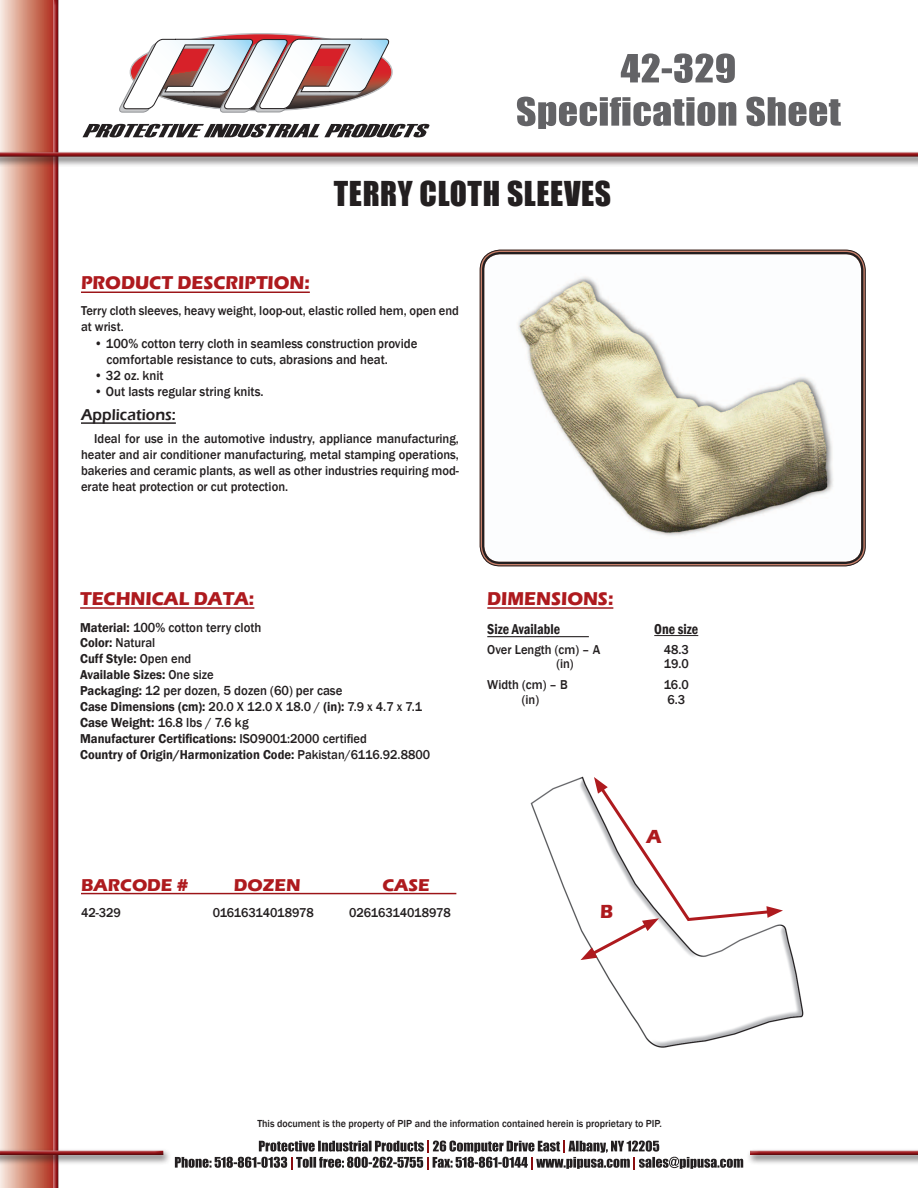
<style>
.page{position:relative;width:918px;height:1188px;background:#fff}
.page>*{position:absolute;margin:0;border:0;box-sizing:border-box;transform-origin:0 0}
.t1{font:31.5px "Impact";letter-spacing:.02em;color:#231f20}
.t2{font:700 19.5px "Eras ITC";color:#ae1a1e;scale:.95 1}
.t3{font:700 19.05px "Eras ITC";color:#ae1a1e;scale:.95 1}
.t4{font:700 17.7px "Eras ITC";color:#ae1a1e}
.header_small{font:600 16.2px "Eras ITC";color:#231f20;scale:.95 1}
.body_text{font:600 condensed 14.7px "Franklin Gothic";color:#231f20;scale:.95 1}
.body_text-2{font:500 13.5px "Franklin Gothic";color:#231f20;scale:.95 1}
.body_text-3{font:500 13.2px/15.9px "Franklin Gothic";color:#231f20;scale:.95 1}
.body_text-4{font:600 13.2px "Franklin Gothic";color:#231f20;scale:.95 1}
.body_text-5{font:500 10.5px "Franklin Gothic";color:#231f20;scale:.95 1}
.s1{font-weight:600;font-size:13.2px}
.s2{font-weight:600}
.s3{font-weight:500}
</style>
<div class="page">
<div style="left:0;top:0;width:56px;height:1188px;background:linear-gradient(to right,#f8ecdc,#ae2a15)"></div>
<div style="left:53px;top:0;width:7px;height:1188px;background:#231f20;opacity:.75"></div>
<div style="left:0;top:150px;width:918px;height:17px;background:#231f20;opacity:.75"></div>
<div style="left:0;top:152px;width:918px;height:7px;background:#231f20;opacity:.75"></div>
<hr style="left:81px;top:292px;width:229px;height:1px;background:#9c1418">
<hr style="left:81px;top:422px;width:95px;height:2px;background:#231f20">
<hr style="left:487px;top:607px;width:126px;height:2px;background:#9c1418">
<hr style="left:487px;top:636px;width:102px;height:1px;background:#231f20">
<hr style="left:654px;top:635px;width:44px;height:1px;background:#231f20">
<svg style="left:175px;top:1141px;width:568px;height:28px"></svg>
<hr style="left:81px;top:893px;width:375px;height:1px;background:#9c1418">
<hr style="left:80px;top:607px;width:174px;height:2px;background:#9c1418">
<div style="left:0;top:1148px;width:172px;height:17px;background:#231f20;opacity:.75"></div>
<div style="left:0;top:1150px;width:165px;height:7px;background:#231f20;opacity:.75"></div>
<div style="left:746px;top:1148px;width:172px;height:17px;background:#231f20;opacity:.75"></div>
<div style="left:750px;top:1150px;width:168px;height:7px;background:#231f20;opacity:.75"></div>
<svg style="left:83px;top:124px;width:347px;height:13px"></svg>
<svg style="left:119px;top:34px;width:273px;height:79px"></svg>
<svg style="left:517px;top:97px;width:324px;height:32px"></svg>
<svg style="left:621px;top:53px;width:114px;height:30px"></svg>
<img style="left:482px;top:252px;width:378px;height:312px">
<div style="left:480px;top:250px;width:386px;height:316px;border:1px solid #231f20;border-radius:20px"></div>
<div style="left:482px;top:252px;width:381px;height:312px;border:2px solid #231f20;border-radius:17px"></div>
<img style="left:530px;top:776px;width:274px;height:272px">
<svg style="left:580px;top:777px;width:203px;height:183px"></svg>
<p class="t1" style="left:334px;top:170px;width:279px">TERRY CLOTH SLEEVES</p>
<p class="t3" style="left:81px;top:272px;width:242px">PRODUCT DESCRIPTION:</p>
<p class="body_text-3" style="left:81px;top:303px;width:399px">Terry cloth sleeves, heavy weight, loop-out, elastic rolled hem, open end at wrist.</p>
<p class="body_text-2" style="left:94px;top:335px;width:342px">• 100% cotton terry cloth in seamless construction provide</p>
<p class="body_text-2" style="left:106px;top:351px;width:298px">comfortable resistance to cuts, abrasions and heat.</p>
<p class="body_text-2" style="left:94px;top:367px;width:75px">• 32 oz. knit</p>
<p class="body_text-2" style="left:94px;top:383px;width:180px">• Out lasts regular string knits.</p>
<p class="header_small" style="left:81px;top:406px;width:101px">Applications:</p>
<p class="body_text-3" style="left:81px;top:431px;width:399px;text-align:justify;text-indent:13px">Ideal for use in the automotive industry, appliance manufacturing, heater and air conditioner manufacturing, metal stamping operations, bakeries and ceramic plants, as well as other industries requiring mod&shy;erate heat protection or cut protection.</p>
<p class="t3" style="left:80px;top:588px;width:185px">TECHNICAL DATA:</p>
<p class="body_text-2" style="left:80px;top:619px;width:192px"><span class="s1">Material:</span> 100% cotton terry cloth</p>
<p class="body_text-3" style="left:80px;top:635px;width:81px"><span class="s2">Color:</span> Natural</p>
<p class="body_text-4" style="left:80px;top:651px;width:119px">Cuff Style: <span class="s3">Open end</span></p>
<p class="body_text-4" style="left:80px;top:667px;width:142px">Available Sizes: <span class="s3">One size</span></p>
<p class="body_text-2" style="left:80px;top:683px;width:278px"><span class="s1">Packaging:</span> 12 per dozen, 5 dozen (60) per case</p>
<p class="body_text-3" style="left:80px;top:699px;width:362px"><span class="s2">Case Dimensions (cm):</span> 20.0 X 12.0 X 18.0 / <span class="s2">(in):</span> 7.9 x 4.7 x 7.1</p>
<p class="body_text-2" style="left:80px;top:715px;width:179px"><span class="s2">Case Weight:</span> 16.8 lbs / 7.6 kg</p>
<p class="body_text-4" style="left:80px;top:731px;width:303px">Manufacturer Certifications: <span class="s3">ISO9001:2000 certified</span></p>
<p class="body_text-4" style="left:80px;top:747px;width:370px">Country of Origin/Harmonization Code: <span class="s3">Pakistan/6116.92.8800</span></p>
<p class="t4" style="left:81px;top:875px;width:109px">BARCODE #</p>
<p class="t4" style="left:234px;top:875px;width:68px">DOZEN</p>
<p class="t4" style="left:382px;top:875px;width:49px">CASE</p>
<p class="body_text-3" style="left:81px;top:905px;width:43px">42-329</p>
<p class="body_text-3" style="left:213px;top:905px;width:108px">01616314018978</p>
<p class="body_text-3" style="left:349px;top:905px;width:108px">02616314018978</p>
<p class="t3" style="left:487px;top:588px;width:134px">DIMENSIONS:</p>
<p class="body_text" style="left:487px;top:620px;width:78px">Size Available</p>
<p class="body_text" style="left:654px;top:620px;width:48px">One size</p>
<p class="body_text-3" style="left:487px;top:641px;width:120px">Over Length (cm) – A</p>
<p class="body_text-3" style="left:664px;top:641px;width:28px">48.3</p>
<p class="body_text-3" style="left:556px;top:656px;width:20px">(in)</p>
<p class="body_text-3" style="left:664px;top:656px;width:28px">19.0</p>
<p class="body_text-3" style="left:487px;top:677px;width:86px">Width (cm) – B</p>
<p class="body_text-3" style="left:664px;top:677px;width:28px">16.0</p>
<p class="body_text-3" style="left:522px;top:691px;width:20px">(in)</p>
<p class="body_text-3" style="left:667px;top:691px;width:20px">6.3</p>
<p class="t2" style="left:600px;top:900px;width:15px">B</p>
<p class="t2" style="left:646px;top:825px;width:17px">A</p>
<p class="body_text-5" style="left:257px;top:1117px;width:427px">This document is the property of PIP and the information contained herein is proprietary to PIP.</p>
</div>
